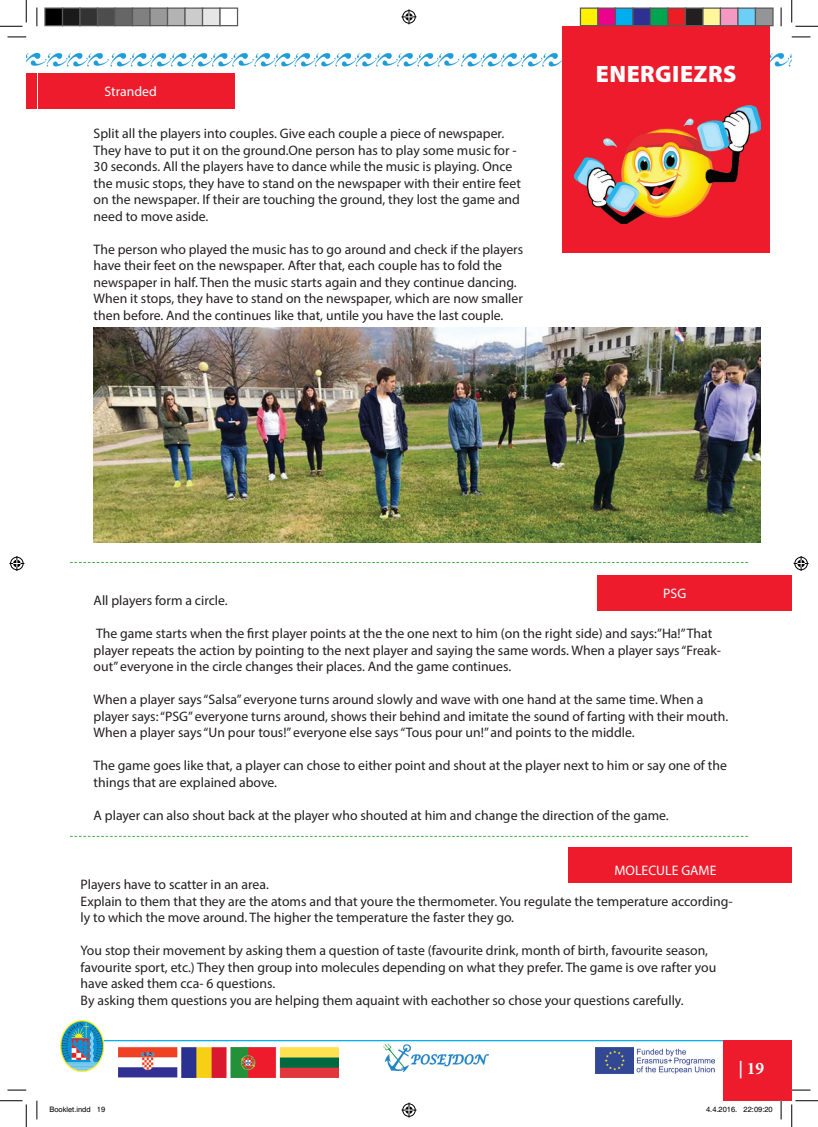
<style>
.page{position:relative;width:818px;height:1127px;background:#fff}
.page>*{position:absolute;margin:0;border:0;box-sizing:border-box;transform-origin:0 0}
.t1{font:900 23.75px "Myriad Pro";letter-spacing:.02em;color:#fff}
.t2{font:700 17.5px "Minion Pro";color:#fff}
.t3{font:13.75px/16.5px "Myriad Pro";color:#231f20}
.t4{font:13.75px "Myriad Pro";color:#fff}
.t5{font:7.5px "Helvetica";color:#000}
</style>
<div class="page">
<img style="left:26px;top:53px;width:766px;height:14px">
<hr style="left:97px;top:1039px;width:694px;height:1px;background:#00aeef">
<div style="left:723px;top:1039px;width:69px;height:61px;background:#ee1b2c"></div>
<img style="left:61px;top:1020px;width:42px;height:51px">
<img style="left:383px;top:1043px;width:106px;height:27px">
<img style="left:595px;top:1047px;width:119px;height:26px">
<img style="left:119px;top:1047px;width:219px;height:30px">
<div style="left:26px;top:74px;width:11px;height:35px;background:#ee1b2c"></div>
<div style="left:38px;top:74px;width:196px;height:35px;background:#ee1b2c"></div>
<div style="left:597px;top:575px;width:195px;height:36px;background:#ee1b2c"></div>
<div style="left:562px;top:26px;width:208px;height:227px;background:#ee1b2c"></div>
<svg style="left:70px;top:562px;width:678px;height:1px"></svg>
<svg style="left:70px;top:835px;width:678px;height:1px"></svg>
<img style="left:574px;top:105px;width:187px;height:118px">
<img style="left:94px;top:327px;width:667px;height:215px">
<div style="left:568px;top:847px;width:224px;height:35px;background:#ee1b2c"></div>
<svg style="left:8px;top:36px;width:18px;height:2px"></svg>
<svg style="left:792px;top:36px;width:18px;height:2px"></svg>
<svg style="left:8px;top:1089px;width:18px;height:1px"></svg>
<svg style="left:792px;top:1089px;width:18px;height:1px"></svg>
<svg style="left:36px;top:8px;width:2px;height:18px"></svg>
<svg style="left:36px;top:1100px;width:2px;height:19px"></svg>
<svg style="left:780px;top:8px;width:2px;height:18px"></svg>
<svg style="left:780px;top:1100px;width:2px;height:19px"></svg>
<svg style="left:0;top:0;width:27px;height:27px"></svg>
<svg style="left:0;top:1100px;width:27px;height:26px"></svg>
<svg style="left:791px;top:0;width:27px;height:27px"></svg>
<svg style="left:791px;top:1100px;width:27px;height:26px"></svg>
<svg style="left:401px;top:9px;width:15px;height:15px"></svg>
<svg style="left:401px;top:1102px;width:15px;height:15px"></svg>
<svg style="left:9px;top:556px;width:15px;height:15px"></svg>
<svg style="left:793px;top:556px;width:15px;height:15px"></svg>
<div style="left:45px;top:8px;width:18px;height:18px;background:#000"></div>
<div style="left:44px;top:8px;width:19px;height:18px;border:1px solid #595959"></div>
<div style="left:63px;top:8px;width:17px;height:18px;background:#1a1a1a"></div>
<div style="left:62px;top:8px;width:19px;height:18px;border:1px solid #595959"></div>
<div style="left:80px;top:8px;width:18px;height:18px;background:#333"></div>
<div style="left:79px;top:8px;width:19px;height:18px;border:1px solid #595959"></div>
<div style="left:98px;top:8px;width:17px;height:18px;background:#4d4d4d"></div>
<div style="left:97px;top:8px;width:19px;height:18px;border:1px solid #595959"></div>
<div style="left:115px;top:8px;width:18px;height:18px;background:#666"></div>
<div style="left:114px;top:8px;width:19px;height:18px;border:1px solid #595959"></div>
<div style="left:133px;top:8px;width:17px;height:18px;background:#808080"></div>
<div style="left:132px;top:8px;width:19px;height:18px;border:1px solid #595959"></div>
<div style="left:150px;top:8px;width:18px;height:18px;background:#999"></div>
<div style="left:149px;top:8px;width:19px;height:18px;border:1px solid #595959"></div>
<div style="left:168px;top:8px;width:17px;height:18px;background:#b3b3b3"></div>
<div style="left:167px;top:8px;width:19px;height:18px;border:1px solid #595959"></div>
<div style="left:185px;top:8px;width:18px;height:18px;background:#ccc"></div>
<div style="left:184px;top:8px;width:19px;height:18px;border:1px solid #595959"></div>
<div style="left:203px;top:8px;width:17px;height:18px;background:#e6e6e6"></div>
<div style="left:202px;top:8px;width:19px;height:18px;border:1px solid #595959"></div>
<div style="left:219px;top:8px;width:19px;height:18px;border:1px solid #595959"></div>
<div style="left:580px;top:8px;width:18px;height:18px;background:#fff101"></div>
<div style="left:580px;top:8px;width:18px;height:18px;border:1px solid #595959"></div>
<div style="left:598px;top:8px;width:17px;height:18px;background:#ed028c"></div>
<div style="left:597px;top:8px;width:19px;height:18px;border:1px solid #595959"></div>
<div style="left:615px;top:8px;width:18px;height:18px;background:#00aeef"></div>
<div style="left:615px;top:8px;width:18px;height:18px;border:1px solid #595959"></div>
<div style="left:633px;top:8px;width:17px;height:18px;background:#2e3092"></div>
<div style="left:632px;top:8px;width:19px;height:18px;border:1px solid #595959"></div>
<div style="left:650px;top:8px;width:18px;height:18px;background:#00a54f"></div>
<div style="left:650px;top:8px;width:18px;height:18px;border:1px solid #595959"></div>
<div style="left:668px;top:8px;width:17px;height:18px;background:#ee1d23"></div>
<div style="left:667px;top:8px;width:19px;height:18px;border:1px solid #595959"></div>
<div style="left:685px;top:8px;width:18px;height:18px;background:#231f20"></div>
<div style="left:685px;top:8px;width:18px;height:18px;border:1px solid #595959"></div>
<div style="left:703px;top:8px;width:17px;height:18px;background:#fff79a"></div>
<div style="left:702px;top:8px;width:19px;height:18px;border:1px solid #595959"></div>
<div style="left:720px;top:8px;width:18px;height:18px;background:#f499c2"></div>
<div style="left:720px;top:8px;width:18px;height:18px;border:1px solid #595959"></div>
<div style="left:738px;top:8px;width:17px;height:18px;background:#6bcff6"></div>
<div style="left:737px;top:8px;width:19px;height:18px;border:1px solid #595959"></div>
<div style="left:755px;top:8px;width:18px;height:18px;background:#939598"></div>
<div style="left:755px;top:8px;width:18px;height:18px;border:1px solid #595959"></div>
<p class="t4" style="left:104px;top:83px;width:54px">Stranded</p>
<p class="t3" style="left:94px;top:125px;width:429px">Split all the players into couples. Give each couple a piece of newspaper.<br>They have to put it on the ground.One person has to play some music for - 30 seconds. All the players have to dance while the music is playing. Once the music stops, they have to stand on the newspaper with their entire feet on the newspaper. If their are touching the ground, they lost the game and need to move aside.</p>
<p class="t3" style="left:94px;top:240px;width:431px">The person who played the music has to go around and check if the players have their feet on the newspaper. After that, each couple has to fold the newspaper in half. Then the music starts again and they continue dancing.<br>When it stops, they have to stand on the newspaper, which are now smaller then before. And the continues like that, untile you have the last couple.</p>
<h1 class="t1" style="left:596px;top:58px;width:142px">ENERGIEZRS</h1>
<p class="t4" style="left:663px;top:585px;width:24px">PSG</p>
<p class="t3" style="left:94px;top:592px;width:136px">All players form a circle.</p>
<p class="t3" style="left:94px;top:625px;width:629px">The game starts when the rst player points at the the one next to him (on the right side) and says:”Ha!” That player repeats the action by pointing to the next player and saying the same words. When a player says “Freak&shy;out” everyone in the circle changes their places. And the game continues.</p>
<p class="t3" style="left:94px;top:691px;width:636px">When a player says “Salsa” everyone turns around slowly and wave with one hand at the same time. When a player says: “PSG” everyone turns around, shows their behind and imitate the sound of farting with their mouth.<br>When a player says “Un pour tous!” everyone else says “Tous pour un!” and points to the middle.</p>
<p class="t3" style="left:94px;top:757px;width:635px">The game goes like that, a player can chose to either point and shout at the player next to him or say one of the things that are explained above.</p>
<p class="t3" style="left:94px;top:806px;width:576px">A player can also shout back at the player who shouted at him and change the direction of the game.</p>
<p class="t4" style="left:614px;top:861px;width:103px">MOLECULE GAME</p>
<p class="t3" style="left:81px;top:876px;width:653px">Players have to scatter in an area.<br>Explain to them that they are the atoms and that youre the thermometer. You regulate the temperature according&shy;ly to which the move around. The higher the temperature the faster they go.</p>
<p class="t3" style="left:81px;top:942px;width:637px">You stop their movement by asking them a question of taste (favourite drink, month of birth, favourite season, favourite sport, etc.) They then group into molecules depending on what they prefer. The game is ove rafter you have asked them cca- 6 questions.<br>By asking them questions you are helping them aquaint with eachother so chose your questions carefully.</p>
<p class="t2" style="left:738px;top:1055px;width:28px">| 19</p>
<p class="t5" style="left:49px;top:1104px;width:57px">Booklet.indd 19</p>
<p class="t5" style="left:706px;top:1104px;width:68px">4.4.2016. 22:09:20</p>
</div>
